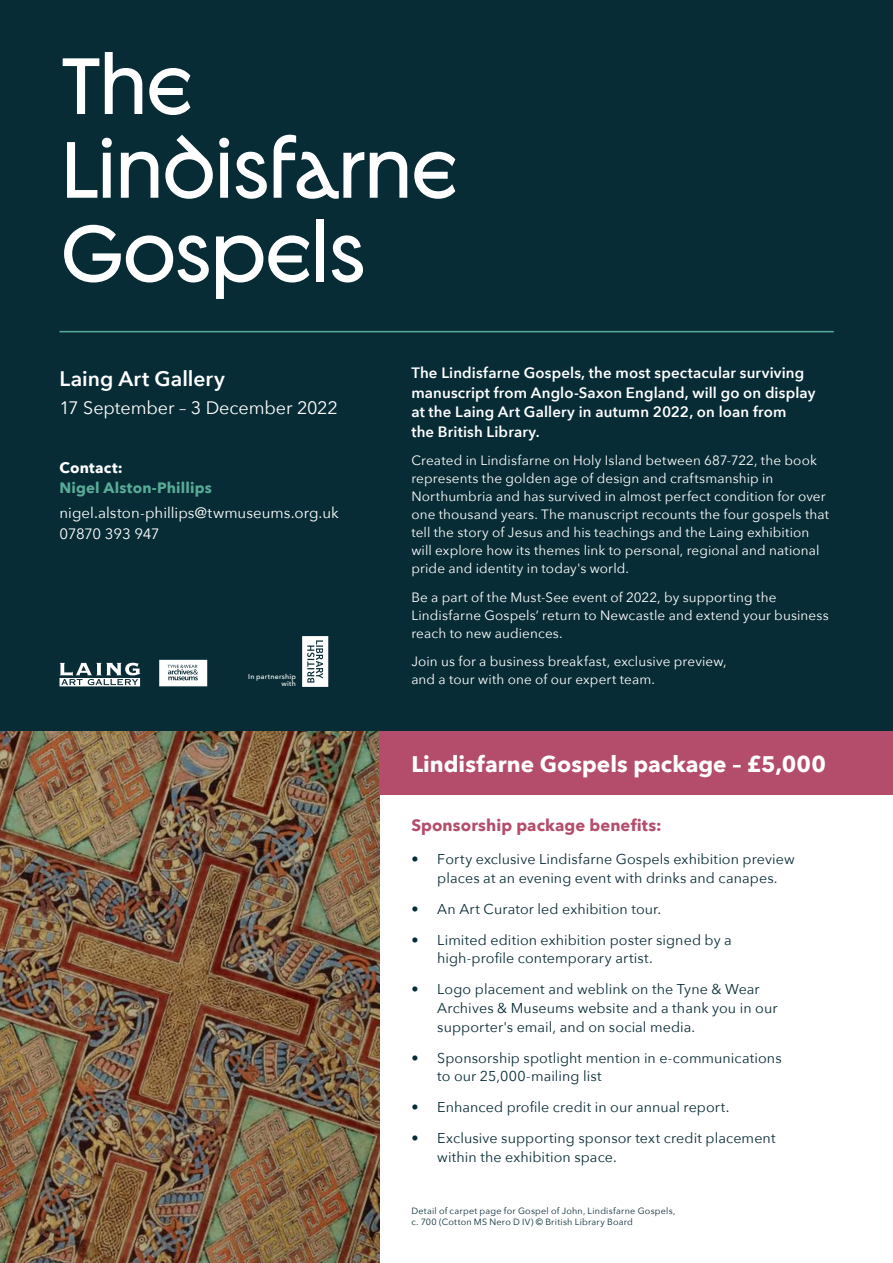
<style>
.page{position:relative;width:893px;height:1263px;background:#fff}
.page>*{position:absolute;margin:0;border:0;box-sizing:border-box;transform-origin:0 0}
.t1{font:700 79.5px/83.7px "Gallos Uncial";color:#fff}
.t2{font:700 22.5px "Avenir Next";color:#fff}
.t3{font:600 21px "Avenir Next";color:#fff}
.t4{font:18px "Avenir Next";letter-spacing:-.005em;color:#fff}
.t5{font:700 16.5px "Avenir Next";letter-spacing:.005em;color:#b44d6c}
.t6{font:600 15px/19.5px "Avenir Next";letter-spacing:.01em;color:#fff}
.t7{font:15px/21px "Avenir Next";color:#fff}
.t8{font:700 15px "Avenir Next";letter-spacing:.01em;color:#58ab97}
.t9{font:700 15px "Avenir Next";letter-spacing:.015em;color:#fff}
.t10{font:14.25px/18.8px "Avenir Next";letter-spacing:.005em;color:#082c36}
.t11{font:13.5px/18px "Avenir Next";letter-spacing:.01em;color:#fff}
.t12{font:9px/10.8px "Avenir Next";letter-spacing:.025em;color:#082c36}
.t13{font:500 7.05px/7.8px "Avenir Next";letter-spacing:.03em;color:#fff;text-align:right}
</style>
<div class="page">
<div style="left:0;top:0;width:893px;height:731px;background:#082c36"></div>
<img style="left:0;top:731px;width:379px;height:532px">
<div style="left:379px;top:731px;width:514px;height:64px;background:#b44d6c"></div>
<hr style="left:60px;top:331px;width:774px;height:1px;background:#58ab97">
<svg style="left:60px;top:663px;width:80px;height:23px"></svg>
<svg style="left:159px;top:660px;width:48px;height:26px"></svg>
<svg style="left:302px;top:636px;width:26px;height:51px"></svg>
<h1 class="t1" style="left:61px;top:43px;width:397px">The<br>Lindisfarne<br>Gospels</h1>
<h3 class="t3" style="left:60px;top:361px;width:167px">Laing Art Gallery</h3>
<h3 class="t4" style="left:60px;top:392px;width:280px">17 September – 3 December 2022</h3>
<p class="t9" style="left:60px;top:455px;width:65px">Contact:</p>
<p class="t8" style="left:60px;top:474px;width:154px">Nigel Alston-Phillips</p>
<p class="t7" style="left:60px;top:502px;width:281px">nigel.alston-phillips@twmuseums.org.uk<br>07870 393 947</p>
<p class="t13" style="left:248px;top:672px;width:49px">In partnership with</p>
<p class="t6" style="left:411px;top:363px;width:406px">The Lindisfarne Gospels, the most spectacular surviving manuscript from Anglo-Saxon England, will go on display at the Laing Art Gallery in autumn 2022, on loan from<br>the British Library.</p>
<p class="t11" style="left:411px;top:451px;width:419px">Created in Lindisfarne on Holy Island between 687-722, the book represents the golden age of design and craftsmanship in Northumbria and has survived in almost perfect condition for over one thousand years. The manuscript recounts the four gospels that tell the story of Jesus and his teachings and the Laing exhibition will explore how its themes link to personal, regional and national pride and identity in today's world.</p>
<p class="t11" style="left:411px;top:587px;width:419px">Be a part of the Must-See event of 2022, by supporting the<br>Lindisfarne Gospels’ return to Newcastle and extend your business reach to new audiences.</p>
<p class="t11" style="left:411px;top:652px;width:317px">Join us for a business breakfast, exclusive preview, and a tour with one of our expert team.</p>
<h2 class="t2" style="left:411px;top:744px;width:416px">Lindisfarne Gospels package – £5,000</h2>
<p class="t5" style="left:411px;top:811px;width:252px">Sponsorship package benefits:</p>
<p class="t10" style="left:437px;top:849px;width:359px;text-indent:-26px">• Forty exclusive Lindisfarne Gospels exhibition preview places at an evening event with drinks and canapes.</p>
<p class="t10" style="left:411px;top:899px;width:251px">• An Art Curator led exhibition tour.</p>
<p class="t10" style="left:437px;top:930px;width:296px;text-indent:-26px">• Limited edition exhibition poster signed by a high-profile contemporary artist.</p>
<p class="t10" style="left:437px;top:979px;width:342px;text-indent:-26px">• Logo placement and weblink on the Tyne &amp; Wear<br>Archives &amp; Museums website and a thank you in our supporter's email, and on social media.</p>
<p class="t10" style="left:437px;top:1047px;width:346px;text-indent:-26px">• Sponsorship spotlight mention in e-communications to our 25,000-mailing list</p>
<p class="t10" style="left:411px;top:1097px;width:320px">• Enhanced profile credit in our annual report.</p>
<p class="t10" style="left:437px;top:1128px;width:340px;text-indent:-26px">• Exclusive supporting sponsor text credit placement within the exhibition space.</p>
<p class="t12" style="left:411px;top:1205px;width:266px">Detail of carpet page for Gospel of John, Lindisfarne Gospels, c. 700 (Cotton MS Nero D IV) © British Library Board</p>
</div>
